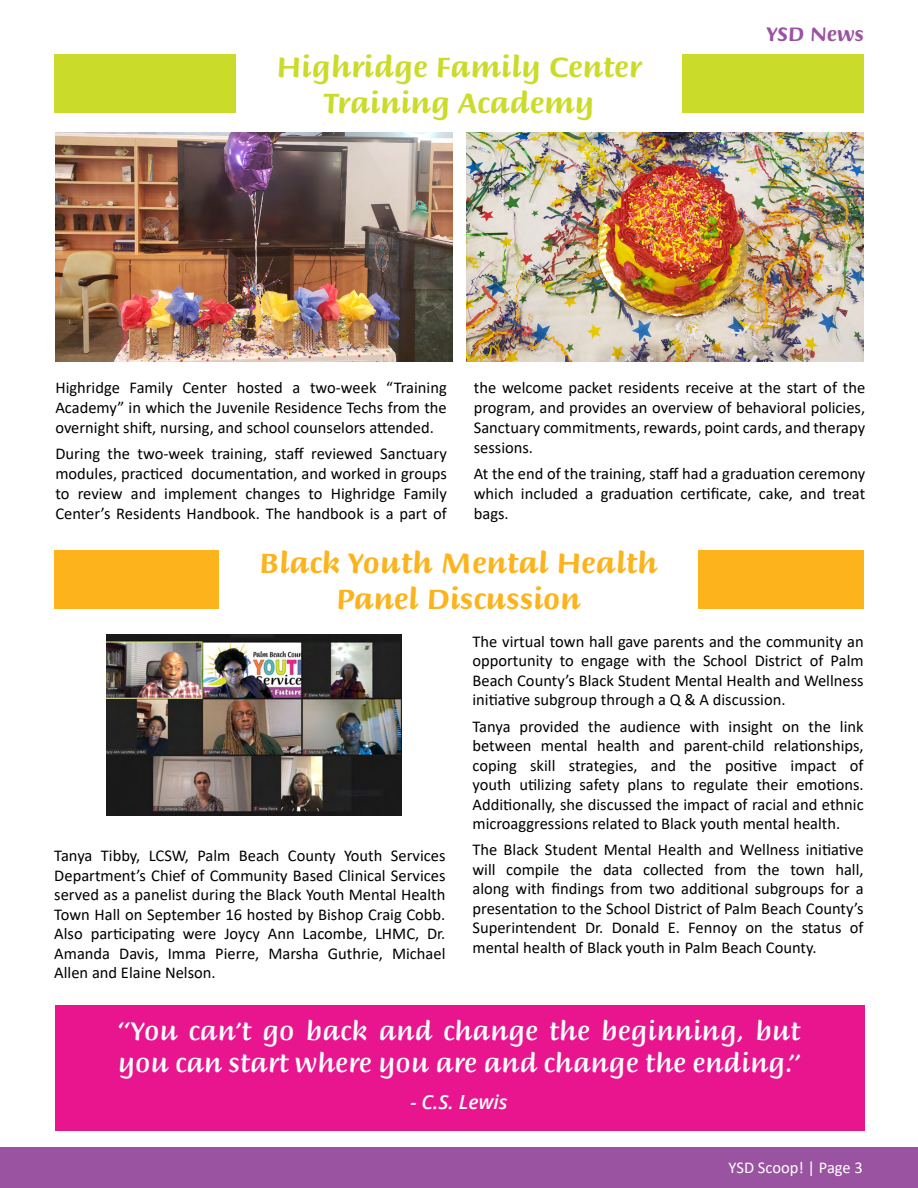
<style>
.page{position:relative;width:918px;height:1188px;background:#fff}
.page>*{position:absolute;margin:0;border:0;box-sizing:border-box;transform-origin:0 0}
.t1{font:700 30px/36px "Briem Script Std";color:#fcb31c;text-align:center}
.t2{font:700 30px/36px "Briem Script Std";color:#cbdb2a;text-align:center}
.t3{font:500 27px/32.4px "Briem Script Std";color:#fff}
.t4{font:700 21px "Briem Script Std";color:#9a53a1}
.t5{font:italic 600 19.5px "Open Sans";color:#fff}
.t6{font:16.5px/19.5px "Calibri";color:#000;text-align:justify}
.t7{font:16.5px "Calibri";color:#fff}
</style>
<div class="page">
<div style="left:0;top:1148px;width:918px;height:40px;background:#9a53a1"></div>
<div style="left:54px;top:54px;width:181px;height:59px;background:#cbdb2a"></div>
<div style="left:683px;top:54px;width:181px;height:59px;background:#cbdb2a"></div>
<div style="left:55px;top:1005px;width:810px;height:126px;background:#e9158e"></div>
<div style="left:54px;top:550px;width:164px;height:59px;background:#fcb31c"></div>
<div style="left:699px;top:550px;width:165px;height:59px;background:#fcb31c"></div>
<img style="left:107px;top:634px;width:294px;height:182px">
<img style="left:467px;top:132px;width:397px;height:229px">
<img style="left:55px;top:132px;width:398px;height:229px">
<p class="t2" style="left:277px;top:49px;width:366px">Highridge Family Center<br>Training Academy</p>
<p class="t4" style="left:767px;top:22px;width:99px">YSD News</p>
<p class="t6" style="left:55px;top:378px;width:393px">Highridge Family Center hosted a two-week “Training Academy” in which the Juvenile Residence Techs from the overnight shift, nursing, and school counselors attended.</p>
<p class="t6" style="left:55px;top:444px;width:393px">During the two-week training, staff reviewed Sanctuary modules, practiced documentation, and worked in groups to review and implement changes to Highridge Family Center’s Residents Handbook. The handbook is a part of</p>
<p class="t6" style="left:474px;top:378px;width:393px">the welcome packet residents receive at the start of the program, and provides an overview of behavioral policies, Sanctuary commitments, rewards, point cards, and therapy sessions.</p>
<p class="t6" style="left:474px;top:463px;width:393px">At the end of the training, staff had a graduation ceremony which included a graduation certificate, cake, and treat bags.</p>
<p class="t1" style="left:259px;top:545px;width:400px">Black Youth Mental Health<br>Panel Discussion</p>
<p class="t6" style="left:54px;top:846px;width:393px">Tanya Tibby, LCSW, Palm Beach County Youth Services Department’s Chief of Community Based Clinical Services served as a panelist during the Black Youth Mental Health Town Hall on September 16 hosted by Bishop Craig Cobb.<br>Also participating were Joycy Ann Lacombe, LHMC, Dr.<br>Amanda Davis, Imma Pierre, Marsha Guthrie, Michael Allen and Elaine Nelson.</p>
<p class="t6" style="left:472px;top:631px;width:393px">The virtual town hall gave parents and the community an opportunity to engage with the School District of Palm Beach County’s Black Student Mental Health and Wellness initiative subgroup through a Q &amp; A discussion.</p>
<p class="t6" style="left:472px;top:716px;width:393px">Tanya provided the audience with insight on the link between mental health and parent-child relationships, coping skill strategies, and the positive impact of youth utilizing safety plans to regulate their emotions.<br>Additionally, she discussed the impact of racial and ethnic microaggressions related to Black youth mental health.</p>
<p class="t6" style="left:472px;top:840px;width:393px">The Black Student Mental Health and Wellness initiative will compile the data collected from the town hall, along with findings from two additional subgroups for a presentation to the School District of Palm Beach County’s Superintendent Dr. Donald E. Fennoy on the status of mental health of Black youth in Palm Beach County.</p>
<p class="t3" style="left:118px;top:1015px;width:684px">“You can’t go back and change the beginning, but you can start where you are and change the ending.”</p>
<p class="t5" style="left:410px;top:1089px;width:99px">- C.S. Lewis</p>
<p class="t7" style="left:729px;top:1157px;width:136px">YSD Scoop! | Page 3</p>
</div>
